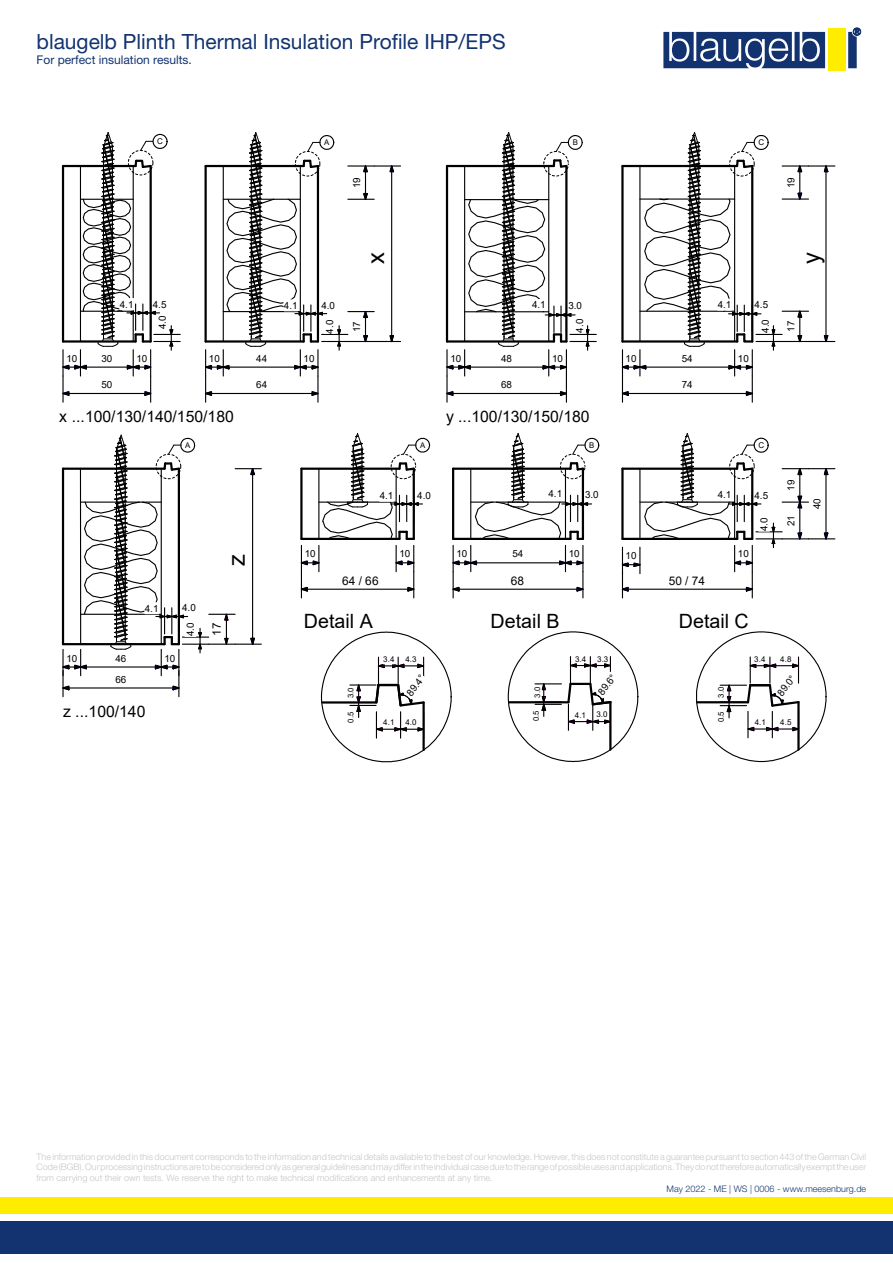
<style>
.page{position:relative;width:893px;height:1263px;background:#fff}
.page>*{position:absolute;margin:0;border:0;box-sizing:border-box;transform-origin:0 0}
.t1{font:23.55px "Arial";color:#000}
.t2{font:21px "Helvetica Neue World 55 Roman";color:#133370}
.t3{font:19.65px "Arial";color:#000}
.t4{font:15.75px "Arial";letter-spacing:-.005em;color:#000}
.t5{font:12px "Helvetica Neue World 55 Roman";color:#133370}
.t6{font:11.85px "Arial";letter-spacing:.005em;color:#000}
.t7{font:11.7px "Arial";color:#000}
.t8{font:9.9px "Arial";letter-spacing:-.01em;color:#000}
.t9{font:9px/10.8px "Helvetica Neue World 45 Lt";color:#c6c6c6;text-align:justify}
.t10{font:9px "Helvetica Neue World 45 Lt";color:#133370}
.t11{font:7.95px "Arial";color:#000}
.t12{font:7.8px "Arial";color:#000}
</style>
<div class="page">
<div style="left:0;top:1222px;width:893px;height:32px;background:#133370"></div>
<div style="left:0;top:1197px;width:893px;height:17px;background:#ffed00"></div>
<svg style="left:663px;top:28px;width:198px;height:40px"></svg>
<div style="left:828px;top:29px;width:17px;height:42px;background:#ffed00"></div>
<svg style="left:320px;top:631px;width:132px;height:131px"></svg>
<svg style="left:61px;top:132px;width:119px;height:270px"></svg>
<svg style="left:445px;top:132px;width:151px;height:270px"></svg>
<svg style="left:61px;top:434px;width:200px;height:263px"></svg>
<div style="left:223px;top:554px;width:27px;height:12px;background:#fff"></div>
<svg style="left:621px;top:132px;width:214px;height:270px"></svg>
<div style="left:785px;top:177px;width:11px;height:11px;background:#fff"></div>
<svg style="left:204px;top:132px;width:197px;height:270px"></svg>
<div style="left:351px;top:177px;width:11px;height:11px;background:#fff"></div>
<svg style="left:621px;top:433px;width:214px;height:165px"></svg>
<div style="left:785px;top:515px;width:11px;height:11px;background:#fff"></div>
<div style="left:785px;top:480px;width:11px;height:11px;background:#fff"></div>
<svg style="left:452px;top:433px;width:148px;height:165px"></svg>
<svg style="left:300px;top:433px;width:131px;height:165px"></svg>
<div style="left:399px;top:548px;width:11px;height:12px;background:#fff"></div>
<svg style="left:507px;top:631px;width:132px;height:131px"></svg>
<div style="left:575px;top:710px;width:11px;height:9px;background:#fff"></div>
<div style="left:596px;top:710px;width:11px;height:9px;background:#fff"></div>
<svg style="left:696px;top:631px;width:131px;height:131px"></svg>
<h2 class="t2" style="left:37px;top:30px;width:471px">blaugelb Plinth Thermal Insulation Profile IHP/EPS</h2>
<h3 class="t5" style="left:37px;top:53px;width:157px">For perfect insulation results.</h3>
<p class="t11" style="left:157px;top:136px;width:7px">C</p>
<p class="t12" style="left:324px;top:137px;width:7px">A</p>
<p class="t12" style="left:573px;top:137px;width:7px">B</p>
<p class="t11" style="left:758px;top:137px;width:7px">C</p>
<p class="t8" style="left:350px;top:188px;width:12px;rotate:-90deg">19</p>
<p class="t8" style="left:784px;top:188px;width:12px;rotate:-90deg">19</p>
<h1 class="t1" style="left:360px;top:263px;width:13px;rotate:-90deg">x</h1>
<h1 class="t1" style="left:795px;top:263px;width:13px;rotate:-90deg">y</h1>
<p class="t8" style="left:120px;top:297px;width:15px">4.1</p>
<p class="t8" style="left:153px;top:297px;width:15px">4.5</p>
<p class="t8" style="left:284px;top:298px;width:15px">4.1</p>
<p class="t8" style="left:321px;top:298px;width:15px">4.0</p>
<p class="t8" style="left:532px;top:298px;width:15px">4.1</p>
<p class="t8" style="left:568px;top:299px;width:15px">3.0</p>
<p class="t8" style="left:718px;top:298px;width:15px">4.1</p>
<p class="t8" style="left:754px;top:298px;width:15px">4.5</p>
<p class="t8" style="left:66px;top:351px;width:12px">10</p>
<p class="t8" style="left:101px;top:351px;width:12px">30</p>
<p class="t8" style="left:137px;top:351px;width:12px">10</p>
<p class="t8" style="left:101px;top:378px;width:12px">50</p>
<p class="t8" style="left:156px;top:329px;width:15px;rotate:-90deg">4.0</p>
<p class="t8" style="left:784px;top:332px;width:12px;rotate:-90deg">17</p>
<p class="t8" style="left:573px;top:333px;width:15px;rotate:-90deg">4.0</p>
<p class="t8" style="left:758px;top:333px;width:15px;rotate:-90deg">4.0</p>
<p class="t8" style="left:626px;top:351px;width:12px">10</p>
<p class="t8" style="left:682px;top:351px;width:12px">54</p>
<p class="t8" style="left:738px;top:351px;width:12px">10</p>
<p class="t8" style="left:682px;top:378px;width:12px">74</p>
<p class="t8" style="left:323px;top:333px;width:15px;rotate:-90deg">4.0</p>
<p class="t8" style="left:350px;top:332px;width:12px;rotate:-90deg">17</p>
<p class="t8" style="left:209px;top:351px;width:12px">10</p>
<p class="t8" style="left:256px;top:351px;width:12px">44</p>
<p class="t8" style="left:304px;top:351px;width:12px">10</p>
<p class="t8" style="left:450px;top:351px;width:12px">10</p>
<p class="t8" style="left:501px;top:351px;width:12px">48</p>
<p class="t8" style="left:552px;top:351px;width:12px">10</p>
<p class="t8" style="left:256px;top:378px;width:12px">64</p>
<p class="t8" style="left:501px;top:378px;width:12px">68</p>
<h3 class="t4" style="left:59px;top:406px;width:176px">x ...100/130/140/150/180</h3>
<h3 class="t4" style="left:446px;top:406px;width:145px">y ...100/130/150/180</h3>
<p class="t12" style="left:185px;top:440px;width:7px">A</p>
<p class="t12" style="left:420px;top:440px;width:7px">A</p>
<p class="t12" style="left:589px;top:440px;width:7px">B</p>
<p class="t11" style="left:758px;top:440px;width:7px">C</p>
<p class="t8" style="left:380px;top:489px;width:15px">4.1</p>
<p class="t8" style="left:417px;top:489px;width:15px">4.0</p>
<p class="t8" style="left:549px;top:487px;width:15px">4.1</p>
<p class="t8" style="left:585px;top:488px;width:15px">3.0</p>
<p class="t8" style="left:718px;top:488px;width:15px">4.1</p>
<p class="t8" style="left:754px;top:488px;width:15px">4.5</p>
<p class="t8" style="left:784px;top:491px;width:12px;rotate:-90deg">19</p>
<p class="t8" style="left:757px;top:531px;width:15px;rotate:-90deg">4.0</p>
<p class="t8" style="left:784px;top:526px;width:12px;rotate:-90deg">21</p>
<h1 class="t1" style="left:220px;top:566px;width:13px;rotate:-90deg">z</h1>
<p class="t8" style="left:305px;top:547px;width:12px">10</p>
<p class="t8" style="left:738px;top:547px;width:12px">10</p>
<p class="t8" style="left:399px;top:547px;width:12px">10</p>
<p class="t8" style="left:456px;top:547px;width:12px">10</p>
<p class="t8" style="left:513px;top:547px;width:12px">54</p>
<p class="t8" style="left:569px;top:547px;width:12px">10</p>
<p class="t8" style="left:626px;top:549px;width:12px">10</p>
<h3 class="t6" style="left:342px;top:572px;width:38px">64 / 66</h3>
<h3 class="t6" style="left:511px;top:573px;width:15px">68</h3>
<h3 class="t6" style="left:669px;top:573px;width:38px">50 / 74</h3>
<p class="t8" style="left:145px;top:601px;width:15px">4.1</p>
<p class="t8" style="left:182px;top:601px;width:15px">4.0</p>
<p class="t8" style="left:184px;top:636px;width:15px;rotate:-90deg">4.0</p>
<p class="t7" style="left:208px;top:636px;width:14px;rotate:-90deg">17</p>
<h3 class="t3" style="left:304px;top:607px;width:70px">Detail A</h3>
<h3 class="t3" style="left:491px;top:607px;width:71px">Detail B</h3>
<h3 class="t3" style="left:679px;top:607px;width:72px">Detail C</h3>
<p class="t8" style="left:66px;top:651px;width:12px">10</p>
<p class="t8" style="left:115px;top:651px;width:12px">46</p>
<p class="t8" style="left:165px;top:651px;width:12px">10</p>
<p class="t11" style="left:383px;top:654px;width:13px">3.4</p>
<p class="t11" style="left:405px;top:654px;width:13px">4.3</p>
<p class="t11" style="left:575px;top:654px;width:13px">3.4</p>
<p class="t11" style="left:597px;top:654px;width:13px">3.3</p>
<p class="t11" style="left:754px;top:654px;width:13px">3.4</p>
<p class="t11" style="left:780px;top:654px;width:13px">4.8</p>
<p class="t8" style="left:115px;top:672px;width:12px">66</p>
<p class="t12" style="left:345px;top:698px;width:12px;rotate:-90deg">3.0</p>
<p class="t8" style="left:403px;top:690px;width:24px;rotate:-52deg">89.4°</p>
<p class="t12" style="left:532px;top:698px;width:12px;rotate:-90deg">3.0</p>
<p class="t8" style="left:595px;top:689px;width:24px;rotate:-52deg">89.6°</p>
<p class="t12" style="left:716px;top:698px;width:12px;rotate:-90deg">3.0</p>
<p class="t8" style="left:774px;top:690px;width:25px;rotate:-52deg">89.0°</p>
<h3 class="t4" style="left:63px;top:700px;width:84px">z ...100/140</h3>
<p class="t12" style="left:345px;top:722px;width:12px;rotate:-90deg">0.5</p>
<p class="t11" style="left:383px;top:717px;width:13px">4.1</p>
<p class="t11" style="left:405px;top:717px;width:13px">4.0</p>
<p class="t12" style="left:531px;top:721px;width:12px;rotate:-90deg">0.5</p>
<p class="t11" style="left:575px;top:709px;width:13px">4.1</p>
<p class="t11" style="left:596px;top:709px;width:13px">3.0</p>
<p class="t12" style="left:716px;top:722px;width:12px;rotate:-90deg">0.5</p>
<p class="t11" style="left:755px;top:717px;width:13px">4.1</p>
<p class="t11" style="left:780px;top:717px;width:13px">4.5</p>
<p class="t8" style="left:810px;top:509px;width:12px;rotate:-90deg">40</p>
<p class="t9" style="left:37px;top:1151px;width:831px">The information provided in this document corresponds to the information and technical details available to the best of our knowledge. However, this does not constitute a guarantee pursuant to section 443 of the German Civil Code (BGB). Our processing instructions are to be considered only as general guidelines and may differ in the individual case due to the range of possible uses and applications. They do not therefore automatically exempt the user from carrying out their own tests. We reserve the right to make technical modifications and enhancements at any time.</p>
<p class="t10" style="left:667px;top:1183px;width:201px">May 2022 - ME | WS | 0006 - www.meesenburg.de</p>
</div>
